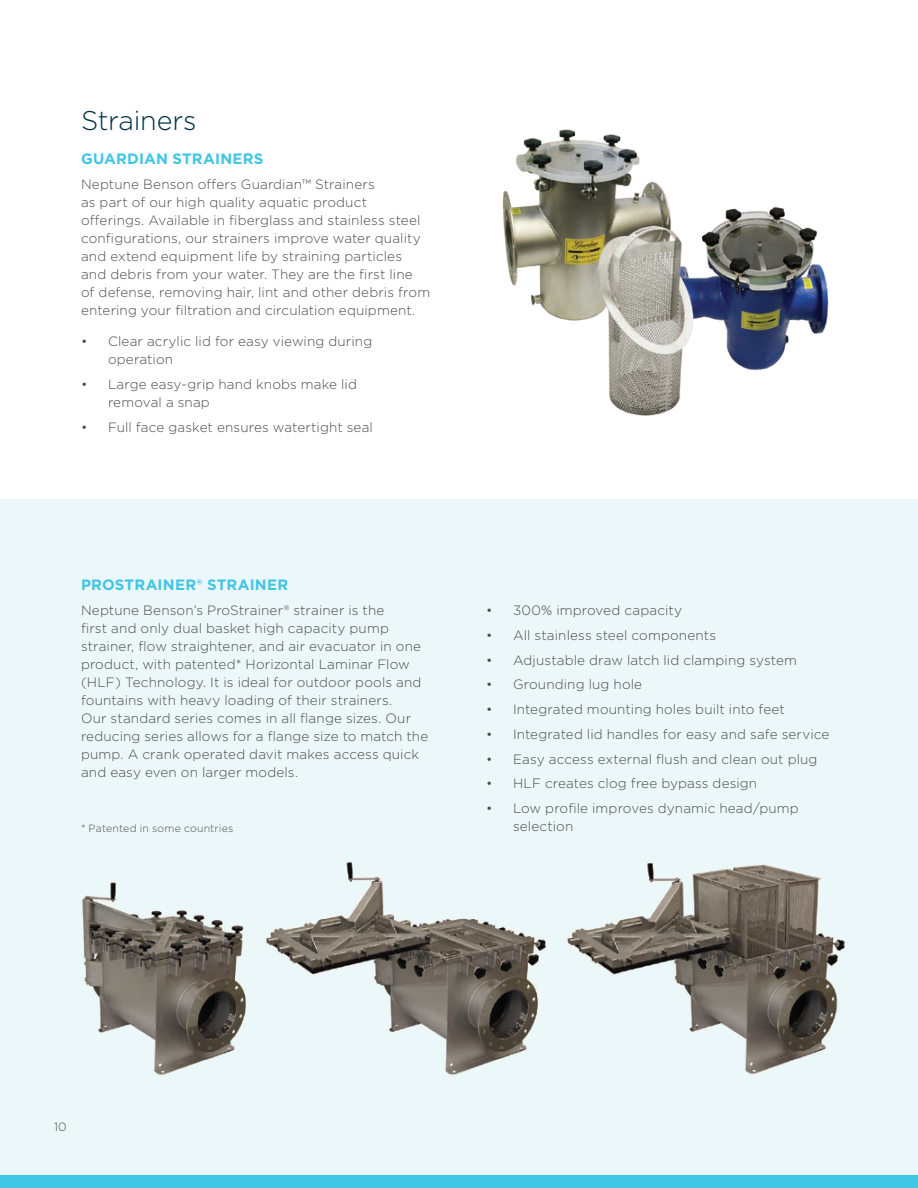
<style>
.page{position:relative;width:918px;height:1188px;background:#fff}
.page>*{position:absolute;margin:0;border:0;box-sizing:border-box;transform-origin:0 0}
.Headline{font:300 27px "Gotham";letter-spacing:-.01em;color:#002f45}
.Subhead__span_column{font:700 15px "Gotham";letter-spacing:.015em;color:#41c5e5}
.Subhead{font:700 15px "Gotham";letter-spacing:.01em;color:#41c5e5}
.Body{font:300 13.5px/18px "Gotham";letter-spacing:.01em;color:#4b4c4d}
.t1{font:300 12px "Gotham";color:#4b4c4d}
.t2{font:300 10.5px "Gotham";letter-spacing:.015em;color:#4b4c4d}
</style>
<div class="page">
<div style="left:0;top:500px;width:918px;height:688px;background:#ecf7fa"></div>
<img style="left:502px;top:129px;width:327px;height:287px">
<img style="left:261px;top:862px;width:286px;height:214px">
<img style="left:82px;top:882px;width:165px;height:194px">
<img style="left:562px;top:862px;width:288px;height:215px">
<div style="left:0;top:1175px;width:918px;height:13px;background:#41c5e5"></div>
<p class="Headline" style="left:81px;top:103px;width:117px">Strainers</p>
<p class="Subhead" style="left:81px;top:149px;width:184px">GUARDIAN STRAINERS</p>
<p class="Body" style="left:81px;top:175px;width:351px">Neptune Benson offers Guardian™ Strainers<br>as part of our high quality aquatic product offerings. Available in fiberglass and stainless steel configurations, our strainers improve water quality and extend equipment life by straining particles and debris from your water. They are the first line<br>of defense, removing hair, lint and other debris from entering your filtration and circulation equipment.</p>
<p class="Body" style="left:108px;top:332px;width:266px;text-indent:-27px">• Clear acrylic lid for easy viewing during operation</p>
<p class="Body" style="left:108px;top:375px;width:250px;text-indent:-27px">• Large easy-grip hand knobs make lid removal a snap</p>
<p class="Body" style="left:81px;top:418px;width:293px">• Full face gasket ensures watertight seal</p>
<p class="Subhead__span_column" style="left:81px;top:575px;width:209px">PROSTRAINER® STRAINER</p>
<p class="Body" style="left:81px;top:601px;width:349px">Neptune Benson’s ProStrainer® strainer is the<br>first and only dual basket high capacity pump strainer, flow straightener, and air evacuator in one product, with patented* Horizontal Laminar Flow (HLF) Technology. It is ideal for outdoor pools and fountains with heavy loading of their strainers.<br>Our standard series comes in all flange sizes. Our reducing series allows for a flange size to match the pump. A crank operated davit makes access quick and easy even on larger models.</p>
<p class="Body" style="left:486px;top:601px;width:198px">• 300% improved capacity</p>
<p class="Body" style="left:486px;top:626px;width:232px">• All stainless steel components</p>
<p class="Body" style="left:486px;top:650px;width:313px">• Adjustable draw latch lid clamping system</p>
<p class="Body" style="left:486px;top:675px;width:158px">• Grounding lug hole</p>
<p class="Body" style="left:486px;top:700px;width:300px">• Integrated mounting holes built into feet</p>
<p class="Body" style="left:486px;top:725px;width:345px">• Integrated lid handles for easy and safe service</p>
<p class="Body" style="left:486px;top:749px;width:333px">• Easy access external flush and clean out plug</p>
<p class="Body" style="left:486px;top:774px;width:273px">• HLF creates clog free bypass design</p>
<p class="Body" style="left:486px;top:799px;width:314px">• Low profile improves dynamic head/pump</p>
<p class="t2" style="left:81px;top:821px;width:154px">* Patented in some countries</p>
<p class="Body" style="left:513px;top:817px;width:62px">selection</p>
<p class="t1" style="left:54px;top:1119px;width:14px">10</p>
</div>
